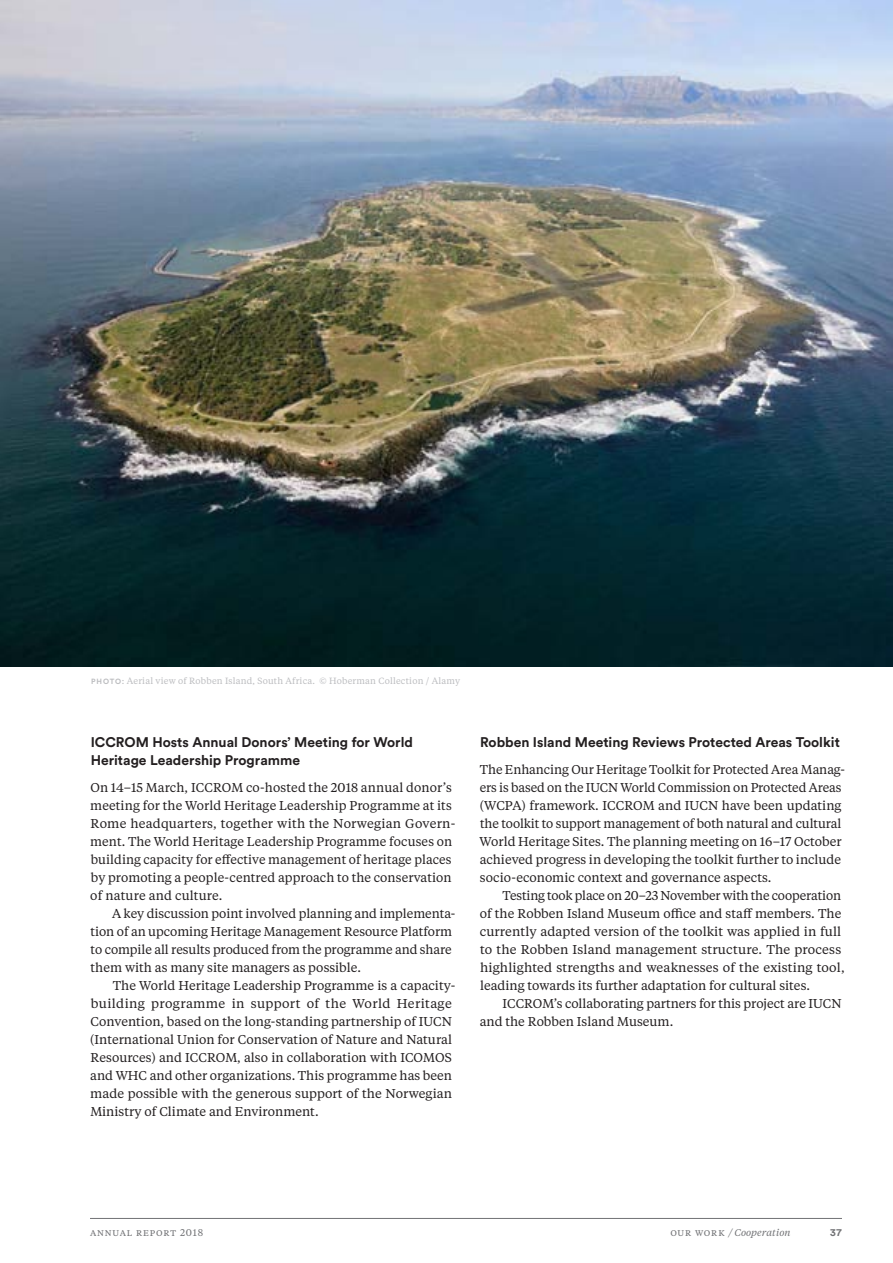
<style>
.page{position:relative;width:893px;height:1263px;background:#fff}
.page>*{position:absolute;margin:0;border:0;box-sizing:border-box;transform-origin:0 0}
.t1{font:700 13.8px/18px "Circular Std";color:#231f20}
.t2{font:12.75px/18px "Tiempos Text";color:#231f20}
.t3{font:700 10.5px "Circular Std";color:#717275}
.t4{font:italic 9.75px "Tiempos Text";letter-spacing:.005em;color:#717275}
.t5{font:9.75px "Tiempos Text";letter-spacing:.08em;color:#717275}
.t6{font:9px "Tiempos Text";letter-spacing:.02em;color:#bcbdc0}
.s1{font-family:"Circular Std";font-weight:700;font-size:7.5px}
.s2{font-style:normal}
</style>
<div class="page">
<hr style="left:90px;top:1218px;width:752px;height:1px;background:#717275">
<img style="left:1px;top:0;width:892px;height:666px">
<p class="t6" style="left:91px;top:675px;width:370px"><span class="s1">PHOTO</span>: Aerial view of Robben Island, South Africa. © Hoberman Collection / Alamy</p>
<p class="t1" style="left:91px;top:733px;width:324px">ICCROM Hosts Annual Donors’ Meeting for World<br>Heritage Leadership Programme</p>
<p class="t2" style="left:90px;top:778px;width:367px">On 14–15 March, ICCROM co-hosted the 2018 annual donor’s meeting for the World Heritage Leadership Programme at its Rome headquarters, together with the Norwegian Govern&shy;ment. The World Heritage Leadership Programme focuses on building capacity for effective management of heritage places by promoting a people-centred approach to the conservation of nature and culture.</p>
<p class="t2" style="left:91px;top:904px;width:366px;text-indent:22px">A key discussion point involved planning and implementa&shy;tion of an upcoming Heritage Management Resource Platform to compile all results produced from the programme and share them with as many site managers as possible.</p>
<p class="t2" style="left:90px;top:976px;width:367px;text-indent:23px">The World Heritage Leadership Programme is a capacity&shy;building programme in support of the World Heritage Convention, based on the long-standing partnership of IUCN (International Union for Conservation of Nature and Natural Resources) and ICCROM, also in collaboration with ICOMOS and WHC and other organizations. This programme has been made possible with the generous support of the Norwegian Ministry of Climate and Environment.</p>
<p class="t1" style="left:480px;top:733px;width:361px">Robben Island Meeting Reviews Protected Areas Toolkit</p>
<p class="t2" style="left:479px;top:760px;width:367px">The Enhancing Our Heritage Toolkit for Protected Area Manag&shy;ers is based on the IUCN World Commission on Protected Areas (WCPA) framework. ICCROM and IUCN have been updating the toolkit to support management of both natural and cultural World Heritage Sites. The planning meeting on 16–17 October achieved progress in developing the toolkit further to include socio-economic context and governance aspects.</p>
<p class="t2" style="left:480px;top:886px;width:366px;text-indent:23px">Testing took place on 20–23 November with the cooperation of the Robben Island Museum office and staff members. The currently adapted version of the toolkit was applied in full to the Robben Island management structure. The process highlighted strengths and weaknesses of the existing tool, leading towards its further adaptation for cultural sites.</p>
<p class="t2" style="left:480px;top:994px;width:363px;text-indent:23px">ICCROM’s collaborating partners for this project are IUCN and the Robben Island Museum.</p>
<p class="t5" style="left:90px;top:1226px;width:114px">ANNUAL REPORT 2018</p>
<p class="t4" style="left:670px;top:1226px;width:122px"><span class="s2">OUR WORK</span> / Cooperation</p>
<p class="t3" style="left:830px;top:1225px;width:13px">37</p>
</div>
